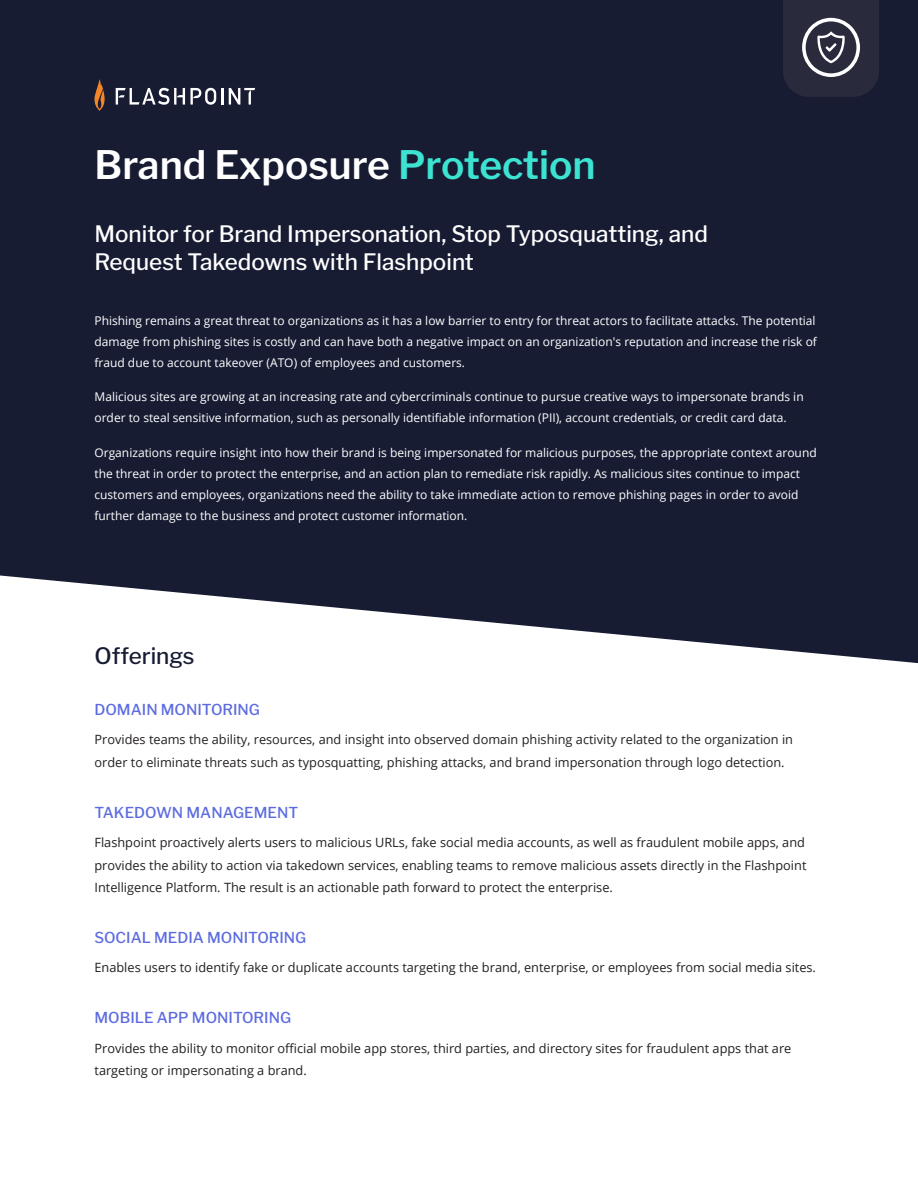
<style>
.page{position:relative;width:918px;height:1188px;background:#fff}
.page>*{position:absolute;margin:0;border:0;box-sizing:border-box;transform-origin:0 0}
.t1{font:600 39px "Libre Franklin";color:#fff}
.t2{font:500 22.5px/28.5px "Libre Franklin";color:#fff}
.t3{font:500 22.5px "Libre Franklin";color:#171c33}
.t4{font:500 15px "Libre Franklin";color:#5c6be0}
.P_2{font:12.75px/22.5px "Open Sans";color:#231f20}
.t5{font:12px/21px "Open Sans";color:#fff}
.s1{color:#3de3d1}
</style>
<div class="page">
<div style="left:0;top:0;width:918px;height:663px;background:#171c33"></div>
<hr style="left:221px;top:88px;width:3px;height:17px;background:#fff">
<svg style="left:229px;top:88px;width:26px;height:17px"></svg>
<svg style="left:116px;top:88px;width:100px;height:17px"></svg>
<svg style="left:94px;top:79px;width:11px;height:32px"></svg>
<hr style="left:917px;top:0;width:1px;height:459px;background:#171c33">
<svg style="left:783px;top:0;width:96px;height:97px;background:#3c3e4e"></svg>
<h1 class="t1" style="left:94px;top:135px;width:503px">Brand Exposure <span class="s1">Protection</span></h1>
<h2 class="t2" style="left:94px;top:217px;width:615px">Monitor for Brand Impersonation, Stop Typosquatting, and<br>Request Takedowns with Flashpoint</h2>
<p class="t5" style="left:94px;top:310px;width:724px;text-align:justify">Phishing remains a great threat to organizations as it has a low barrier to entry for threat actors to facilitate attacks. The potential damage from phishing sites is costly and can have both a negative impact on an organization's reputation and increase the risk of fraud due to account takeover (ATO) of employees and customers.</p>
<p class="t5" style="left:94px;top:386px;width:711px">Malicious sites are growing at an increasing rate and cybercriminals continue to pursue creative ways to impersonate brands in order to steal sensitive information, such as personally identifiable information (PII), account credentials, or credit card data.</p>
<p class="t5" style="left:94px;top:442px;width:724px">Organizations require insight into how their brand is being impersonated for malicious purposes, the appropriate context around the threat in order to protect the enterprise, and an action plan to remediate risk rapidly. As malicious sites continue to impact customers and employees, organizations need the ability to take immediate action to remove phishing pages in order to avoid further damage to the business and protect customer information.</p>
<h2 class="t3" style="left:94px;top:638px;width:102px">Offerings</h2>
<h3 class="t4" style="left:94px;top:698px;width:167px">DOMAIN MONITORING</h3>
<p class="P_2" style="left:94px;top:728px;width:700px">Provides teams the ability, resources, and insight into observed domain phishing activity related to the organization in order to eliminate threats such as typosquatting, phishing attacks, and brand impersonation through logo detection.</p>
<h3 class="t4" style="left:94px;top:801px;width:205px">TAKEDOWN MANAGEMENT</h3>
<p class="P_2" style="left:94px;top:831px;width:714px">Flashpoint proactively alerts users to malicious URLs, fake social media accounts, as well as fraudulent mobile apps, and provides the ability to action via takedown services, enabling teams to remove malicious assets directly in the Flashpoint<br>Intelligence Platform. The result is an actionable path forward to protect the enterprise.</p>
<h3 class="t4" style="left:94px;top:926px;width:213px">SOCIAL MEDIA MONITORING</h3>
<p class="P_2" style="left:94px;top:956px;width:723px">Enables users to identify fake or duplicate accounts targeting the brand, enterprise, or employees from social media sites.</p>
<h3 class="t4" style="left:94px;top:1006px;width:198px">MOBILE APP MONITORING</h3>
<p class="P_2" style="left:94px;top:1037px;width:698px">Provides the ability to monitor official mobile app stores, third parties, and directory sites for fraudulent apps that are targeting or impersonating a brand.</p>
</div>
